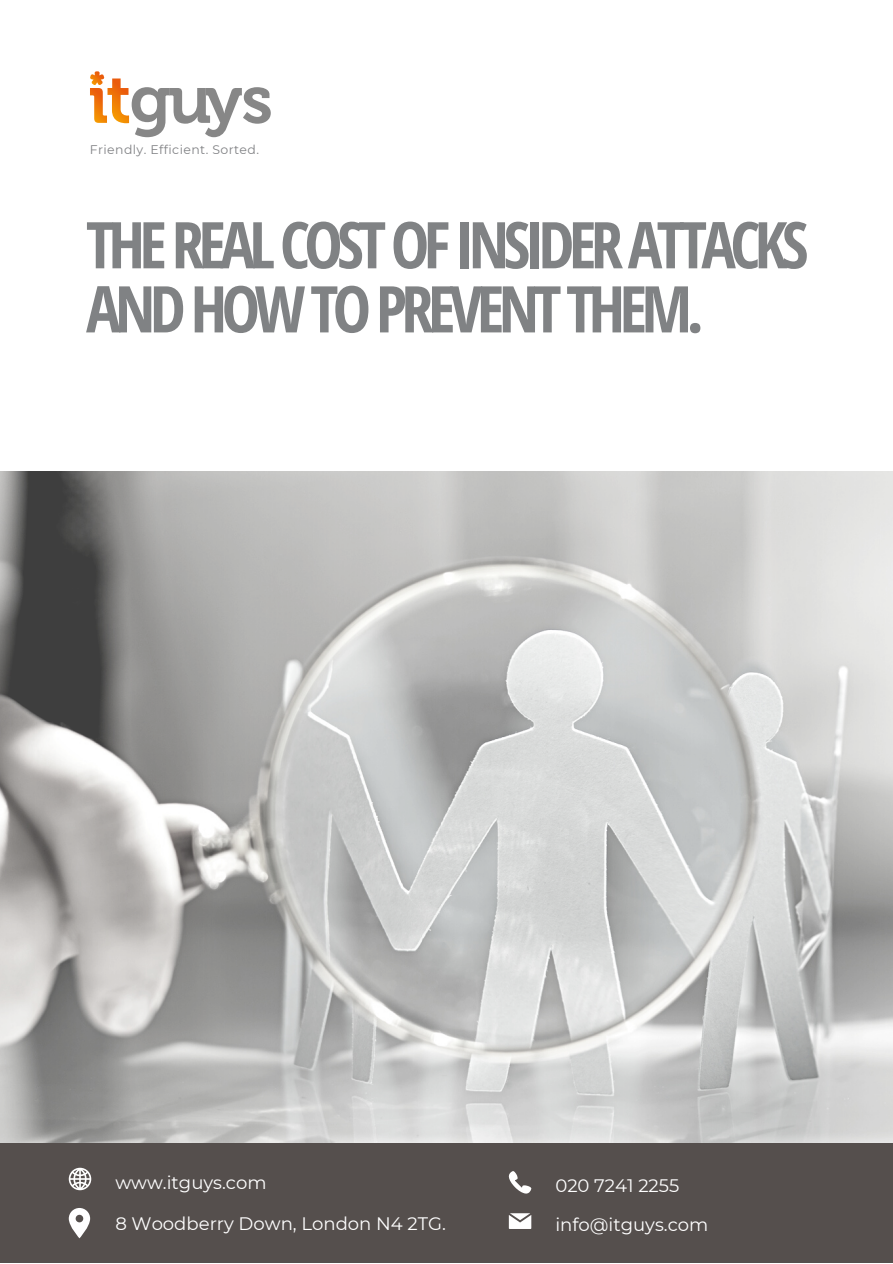
<style>
.page{position:relative;width:893px;height:1264px;background:#fff}
.page>*{position:absolute;margin:0;border:0;box-sizing:border-box;transform-origin:0 0}
.t1{font:700 64.5px/64.1px "Open Sans Condensed";letter-spacing:-.085em;color:#808284}
.t2{font:18px "Montserrat";color:#fff}
.t3{font:12.45px "Montserrat";letter-spacing:.035em;color:#808184}
</style>
<div class="page">
<img style="left:0;top:471px;width:892px;height:672px">
<div style="left:0;top:1143px;width:892px;height:119px;background:#554f4d"></div>
<svg style="left:69px;top:1167px;width:22px;height:23px"></svg>
<svg style="left:69px;top:1208px;width:21px;height:30px"></svg>
<svg style="left:509px;top:1213px;width:22px;height:15px"></svg>
<svg style="left:509px;top:1171px;width:22px;height:22px"></svg>
<svg style="left:90px;top:71px;width:181px;height:66px"></svg>
<p class="t3" style="left:90px;top:142px;width:171px">Friendly. Efficient. Sorted.</p>
<h1 class="t1" style="left:86px;top:211px;width:723px">THE REAL COST OF INSIDER ATTACKS<br>AND HOW TO PREVENT THEM.</h1>
<p class="t2" style="left:115px;top:1171px;width:153px">www.itguys.com</p>
<p class="t2" style="left:555px;top:1173px;width:125px">020 7241 2255</p>
<p class="t2" style="left:115px;top:1212px;width:332px">8 Woodberry Down, London N4 2TG.</p>
<p class="t2" style="left:555px;top:1213px;width:154px">info@itguys.com</p>
</div>
